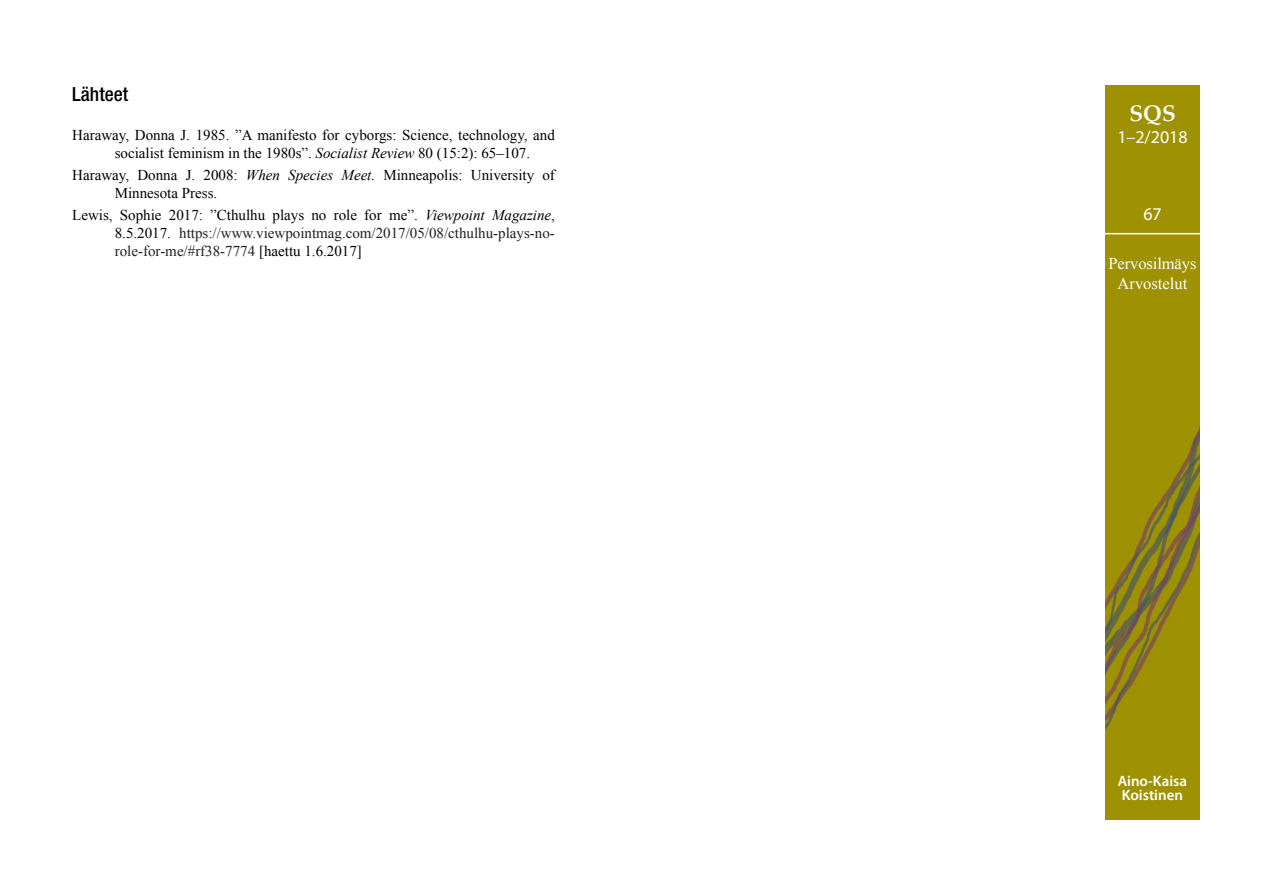
<style>
.page{position:relative;width:1263px;height:893px;background:#fff}
.page>*{position:absolute;margin:0;border:0;box-sizing:border-box;transform-origin:0 0}
.t1{font:700 22.5px "Palatino Linotype";color:#fff}
.Väliotsikko_1_uusi20{font:500 condensed 19.5px "Helvetica Neue";color:#000}
.t2{font:18px "Myriad Pro";color:#fff}
.t3{font:16.5px/19.8px "Times New Roman";letter-spacing:-.005em;color:#fff;text-align:center}
.Lähdeluettelo{font:15px/18px "Times New Roman";color:#000}
.Lähdeluettelo-2{font:15px/18px "Times New Roman";color:#231f20;text-align:justify}
.t4{font:600 15px/13.5px "Myriad Pro";color:#fff}
.s1{font-style:italic}
.s2{color:#000}
.s3{font-style:italic;color:#000}
</style>
<div class="page">
<img style="left:1106px;top:85px;width:93px;height:735px">
<hr style="left:1101px;top:233px;width:104px;height:1px;background:#fff">
<p class="Väliotsikko_1_uusi20" style="left:72px;top:82px;width:57px">Lähteet</p>
<p class="Lähdeluettelo" style="left:115px;top:126px;width:442px;text-indent:-43px">Haraway, Donna J. 1985. ”A manifesto for cyborgs: Science, technology, and socialist feminism in the 1980s”. <span class="s1">Socialist Review</span> 80 (15:2): 65–107.</p>
<p class="Lähdeluettelo" style="left:115px;top:166px;width:442px;text-indent:-43px">Haraway, Donna J. 2008: <span class="s1">When Species Meet.</span> Minneapolis: University of<br>Minnesota Press.</p>
<p class="Lähdeluettelo-2" style="left:115px;top:206px;width:442px;text-indent:-43px"><span class="s2">Lewis, Sophie 2017: ”Cthulhu plays no role for me”.</span> <span class="s3">Viewpoint Magazine</span><span class="s2">, 8.5.2017.</span> https://www.viewpointmag.com/2017/05/08/cthulhu-plays-no&shy;role-for-me/#rf38-7774 <span class="s2">[haettu 1.6.2017]</span></p>
<h1 class="t1" style="left:1129px;top:98px;width:48px">SQS</h1>
<p class="t2" style="left:1117px;top:126px;width:72px">1–2/2018</p>
<p class="t2" style="left:1143px;top:203px;width:20px">67</p>
<p class="t3" style="left:1108px;top:253px;width:90px">Pervosilmäys<br>Arvostelut</p>
<p class="t4" style="left:1118px;top:774px;width:71px">Aino-Kaisa<br>Koistinen</p>
</div>
